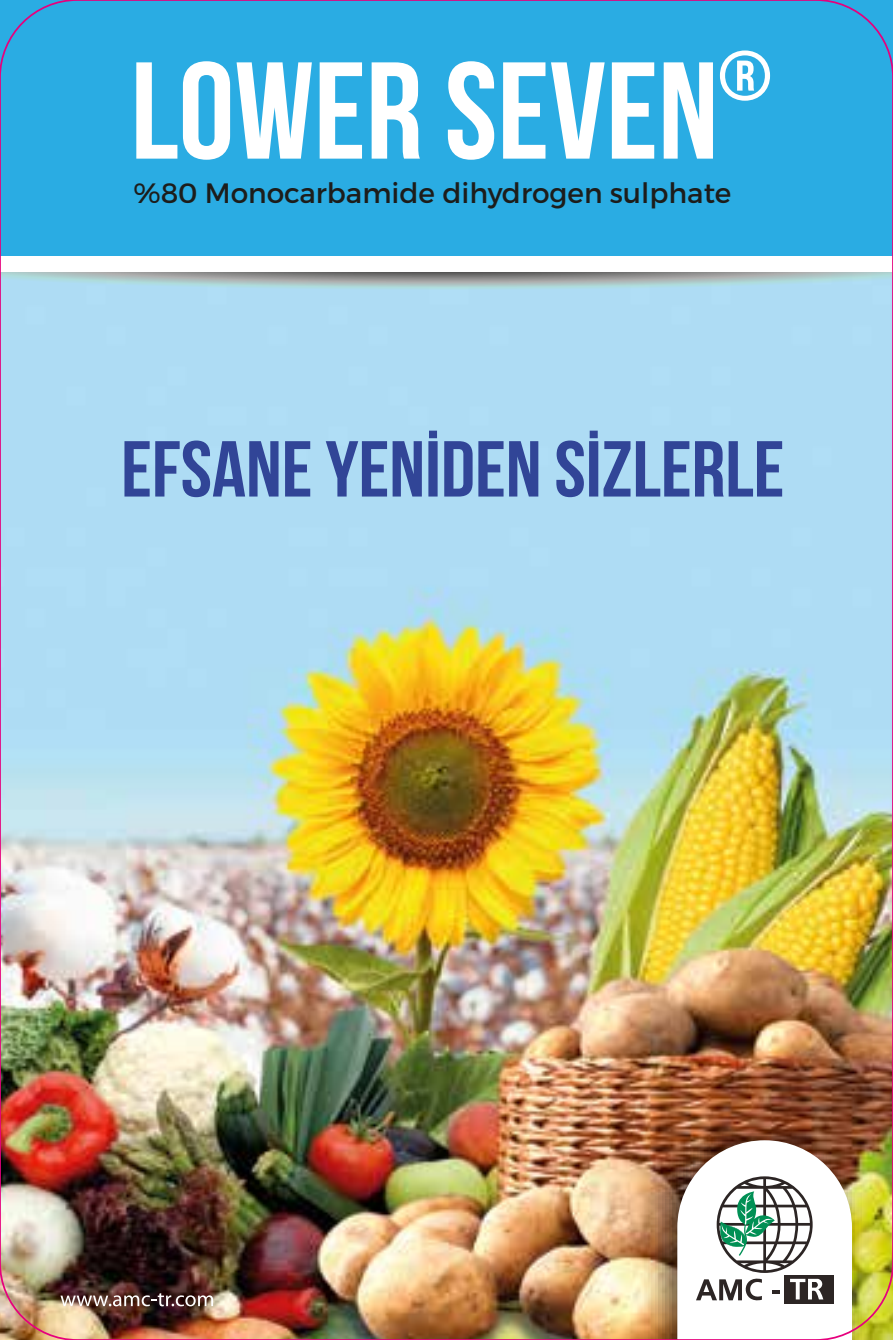
<style>
.page{position:relative;width:893px;height:1340px;background:#fff}
.page>*{position:absolute;margin:0;border:0;box-sizing:border-box;transform-origin:0 0}
.t1{font:137.55px "Bebas Neue";color:#fff}
.t2{font:79.1px "Bebas Neue";color:#314597;scale:1.06 1}
.t3{font:28px "Montserrat";color:#1d1d1b}
</style>
<div class="page">
<img style="left:0;top:291px;width:893px;height:1048px">
<div style="left:0;top:0;width:893px;height:272px;background:#2aace3"></div>
<svg style="left:60px;top:1292px;width:124px;height:14px;background:#775e5a"></svg>
<svg style="left:185px;top:1295px;width:11px;height:11px"></svg>
<svg style="left:187px;top:1296px;width:7px;height:8px"></svg>
<svg style="left:198px;top:1295px;width:15px;height:11px"></svg>
<svg style="left:3px;top:272px;width:887px;height:19px;background:#a3bcc3"></svg>
<div style="left:0;top:256px;width:893px;height:16px;background:#fff"></div>
<img style="left:638px;top:1108px;width:234px;height:231px">
<svg style="left:677px;top:1140px;width:175px;height:199px"></svg>
<h1 class="t1" style="left:131px;top:36px;width:642px">LOWER SEVEN<sup>®</sup></h1>
<p class="t3" style="left:133px;top:176px;width:599px">%80 Monocarbamide dihydrogen sulphate</p>
<h2 class="t2" style="left:121px;top:426px;width:627px">EFSANE YENİDEN SİZLERLE</h2>
</div>
